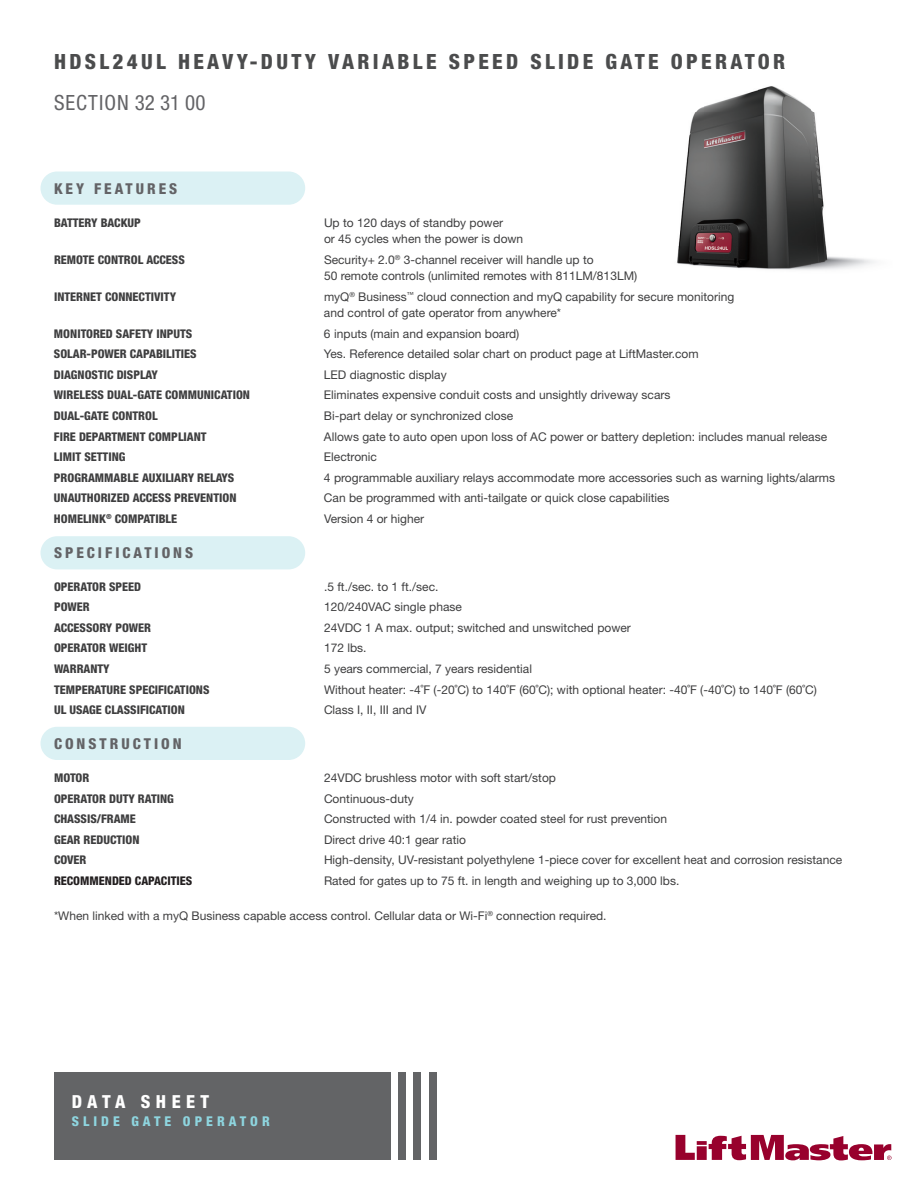
<style>
.page{position:relative;width:918px;height:1188px;background:#fff}
.page>*{position:absolute;margin:0;border:0;box-sizing:border-box;transform-origin:0 0}
.t1{font:800 condensed 21px "Helvetica Neue LT Std";letter-spacing:.16em;color:#4b4c4d}
.t2{font:condensed 21px "Helvetica Neue LT Std";letter-spacing:.05em;color:#636366}
.t3{font:800 condensed 18px "Helvetica Neue LT Std";letter-spacing:.3em;color:#fff}
.t4{font:800 condensed 15px "Helvetica Neue LT Std";letter-spacing:.2em;color:#636366}
.t5{font:800 condensed 13.5px "Helvetica Neue LT Std";letter-spacing:.3em;color:#8ed5df}
.t6{font:12px/16.5px "Helvetica Neue LT Std";color:#3e3e3f}
.t7{font:800 condensed 12px "Helvetica Neue LT Std";color:#3e3e3f}
.t8{font:800 condensed 12px "Helvetica Neue LT Std";color:#231f20}
</style>
<div class="page">
<div style="left:54px;top:1072px;width:337px;height:88px;background:#636466"></div>
<div style="left:398px;top:1072px;width:8px;height:87px;background:#636466"></div>
<div style="left:414px;top:1072px;width:7px;height:88px;background:#636466"></div>
<div style="left:429px;top:1072px;width:7px;height:88px;background:#636466"></div>
<svg style="left:676px;top:1135px;width:216px;height:25px"></svg>
<div style="left:40px;top:172px;width:265px;height:33px;background:#dbf1f4;border-radius:17px"></div>
<div style="left:40px;top:536px;width:265px;height:33px;background:#dbf1f4;border-radius:17px"></div>
<div style="left:40px;top:727px;width:265px;height:33px;background:#dbf1f4;border-radius:17px"></div>
<img style="left:675px;top:69px;width:200px;height:201px">
<img style="left:651px;top:68px;width:134px;height:1px">
<h1 class="t1" style="left:54px;top:49px;width:733px">HDSL24UL HEAVY-DUTY VARIABLE SPEED SLIDE GATE OPERATOR</h1>
<h1 class="t2" style="left:54px;top:90px;width:153px">SECTION 32 31 00</h1>
<p class="t4" style="left:54px;top:179px;width:125px">KEY FEATURES</p>
<p class="t7" style="left:54px;top:215px;width:88px">BATTERY BACKUP</p>
<p class="t6" style="left:324px;top:214px;width:201px">Up to 120 days of standby power<br>or 45 cycles when the power is down</p>
<p class="t7" style="left:54px;top:252px;width:132px">REMOTE CONTROL ACCESS</p>
<p class="t6" style="left:324px;top:251px;width:315px">Security+ 2.0<sup>®</sup> 3-channel receiver will handle up to<br>50 remote controls (unlimited remotes with 811LM/813LM)</p>
<p class="t7" style="left:54px;top:289px;width:124px">INTERNET CONNECTIVITY</p>
<p class="t6" style="left:324px;top:288px;width:412px">myQ<sup>®</sup> Business<sup>™</sup> cloud connection and myQ capability for secure monitoring and control of gate operator from anywhere*</p>
<p class="t7" style="left:54px;top:326px;width:140px">MONITORED SAFETY INPUTS</p>
<p class="t6" style="left:324px;top:325px;width:197px">6 inputs (main and expansion board)</p>
<p class="t7" style="left:54px;top:347px;width:144px">SOLAR-POWER CAPABILITIES</p>
<p class="t6" style="left:324px;top:346px;width:376px">Yes. Reference detailed solar chart on product page at LiftMaster.com</p>
<p class="t7" style="left:54px;top:367px;width:105px">DIAGNOSTIC DISPLAY</p>
<p class="t6" style="left:324px;top:366px;width:124px">LED diagnostic display</p>
<p class="t7" style="left:54px;top:388px;width:198px">WIRELESS DUAL-GATE COMMUNICATION</p>
<p class="t6" style="left:324px;top:387px;width:348px">Eliminates expensive conduit costs and unsightly driveway scars</p>
<p class="t7" style="left:54px;top:408px;width:105px">DUAL-GATE CONTROL</p>
<p class="t6" style="left:324px;top:407px;width:191px">Bi-part delay or synchronized close</p>
<p class="t7" style="left:54px;top:429px;width:154px">FIRE DEPARTMENT COMPLIANT</p>
<p class="t6" style="left:324px;top:428px;width:505px">Allows gate to auto open upon loss of AC power or battery depletion: includes manual release</p>
<p class="t7" style="left:54px;top:449px;width:73px">LIMIT SETTING</p>
<p class="t6" style="left:324px;top:448px;width:55px">Electronic</p>
<p class="t7" style="left:54px;top:470px;width:182px">PROGRAMMABLE AUXILIARY RELAYS</p>
<p class="t6" style="left:324px;top:469px;width:513px">4 programmable auxiliary relays accommodate more accessories such as warning lights/alarms</p>
<p class="t7" style="left:54px;top:491px;width:184px">UNAUTHORIZED ACCESS PREVENTION</p>
<p class="t6" style="left:324px;top:490px;width:347px">Can be programmed with anti-tailgate or quick close capabilities</p>
<p class="t7" style="left:54px;top:511px;width:125px">HOMELINK<sup>®</sup> COMPATIBLE</p>
<p class="t6" style="left:324px;top:510px;width:102px">Version 4 or higher</p>
<p class="t4" style="left:54px;top:543px;width:141px">SPECIFICATIONS</p>
<p class="t7" style="left:54px;top:579px;width:89px">OPERATOR SPEED</p>
<p class="t6" style="left:324px;top:578px;width:116px">.5 ft./sec. to 1 ft./sec.</p>
<p class="t7" style="left:54px;top:600px;width:37px">POWER</p>
<p class="t6" style="left:324px;top:599px;width:139px">120/240VAC single phase</p>
<p class="t7" style="left:54px;top:620px;width:99px">ACCESSORY POWER</p>
<p class="t6" style="left:324px;top:619px;width:308px">24VDC 1 A max. output; switched and unswitched power</p>
<p class="t7" style="left:54px;top:641px;width:95px">OPERATOR WEIGHT</p>
<p class="t6" style="left:324px;top:640px;width:44px">172 lbs.</p>
<p class="t7" style="left:54px;top:661px;width:57px">WARRANTY</p>
<p class="t6" style="left:324px;top:660px;width:210px">5 years commercial, 7 years residential</p>
<p class="t7" style="left:54px;top:682px;width:157px">TEMPERATURE SPECIFICATIONS</p>
<p class="t6" style="left:324px;top:681px;width:494px">Without heater: -4˚F (-20˚C) to 140˚F (60˚C); with optional heater: -40˚F (-40˚C) to 140˚F (60˚C)</p>
<p class="t7" style="left:54px;top:702px;width:132px">UL USAGE CLASSIFICATION</p>
<p class="t6" style="left:324px;top:701px;width:104px">Class I, II, III and IV</p>
<p class="t4" style="left:54px;top:734px;width:129px">CONSTRUCTION</p>
<p class="t7" style="left:54px;top:770px;width:37px">MOTOR</p>
<p class="t6" style="left:324px;top:769px;width:234px">24VDC brushless motor with soft start/stop</p>
<p class="t7" style="left:54px;top:791px;width:121px">OPERATOR DUTY RATING</p>
<p class="t6" style="left:324px;top:790px;width:91px">Continuous-duty</p>
<p class="t7" style="left:54px;top:811px;width:83px">CHASSIS/FRAME</p>
<p class="t6" style="left:324px;top:810px;width:345px">Constructed with 1/4 in. powder coated steel for rust prevention</p>
<p class="t7" style="left:54px;top:832px;width:87px">GEAR REDUCTION</p>
<p class="t6" style="left:324px;top:831px;width:144px">Direct drive 40:1 gear ratio</p>
<p class="t7" style="left:54px;top:853px;width:34px">COVER</p>
<p class="t6" style="left:324px;top:852px;width:520px">High-density, UV-resistant polyethylene 1-piece cover for excellent heat and corrosion resistance</p>
<p class="t8" style="left:54px;top:873px;width:140px">RECOMMENDED CAPACITIES</p>
<p class="t6" style="left:324px;top:872px;width:357px">Rated for gates up to 75 ft. in length and weighing up to 3,000 lbs.</p>
<p class="t6" style="left:54px;top:908px;width:554px">*When linked with a myQ Business capable access control. Cellular data or Wi-Fi<sup>®</sup> connection required.</p>
<h2 class="t3" style="left:72px;top:1091px;width:139px">DATA SHEET</h2>
<p class="t5" style="left:72px;top:1113px;width:199px">SLIDE GATE OPERATOR</p>
</div>
